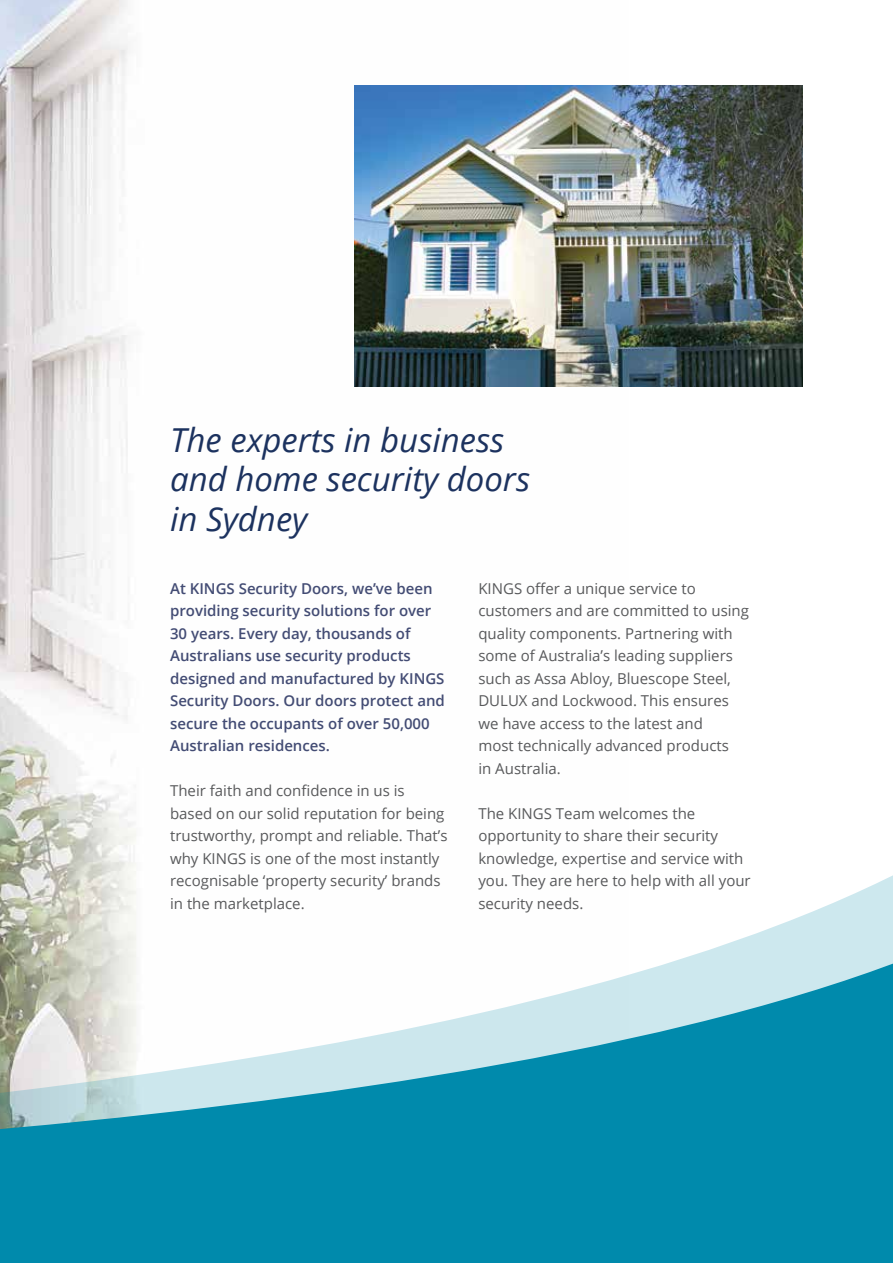
<style>
.page{position:relative;width:893px;height:1263px;background:#fff}
.page>*{position:absolute;margin:0;border:0;box-sizing:border-box;transform-origin:0 0}
.t1{font:italic 33px/39.6px "Open Sans";color:#1c325f}
.t2{font:15px/22.5px "Open Sans";color:#58595b}
.t3{font:600 15px/22.5px "Open Sans";color:#434c74}
</style>
<div class="page">
<img style="left:0;top:0;width:355px;height:869px">
<svg style="left:0;top:869px;width:893px;height:394px;fill:#008aac"></svg>
<img style="left:355px;top:85px;width:447px;height:302px">
<h1 class="t1" style="left:170px;top:419px;width:361px">The experts in business and home security doors in Sydney</h1>
<p class="t3" style="left:170px;top:576px;width:276px">At KINGS Security Doors, we’ve been providing security solutions for over 30 years. Every day, thousands of Australians use security products designed and manufactured by KINGS Security Doors. Our doors protect and secure the occupants of over 50,000<br>Australian residences.</p>
<p class="t2" style="left:170px;top:779px;width:279px">Their faith and confidence in us is based on our solid reputation for being trustworthy, prompt and reliable. That’s why KINGS is one of the most instantly recognisable ‘property security’ brands in the marketplace.</p>
<p class="t2" style="left:478px;top:576px;width:272px">KINGS offer a unique service to customers and are committed to using quality components. Partnering with some of Australia’s leading suppliers such as Assa Abloy, Bluescope Steel,<br>DULUX and Lockwood. This ensures we have access to the latest and<br>most technically advanced products<br>in Australia.</p>
<p class="t2" style="left:478px;top:801px;width:274px">The KINGS Team welcomes the opportunity to share their security knowledge, expertise and service with you. They are here to help with all your security needs.</p>
</div>
